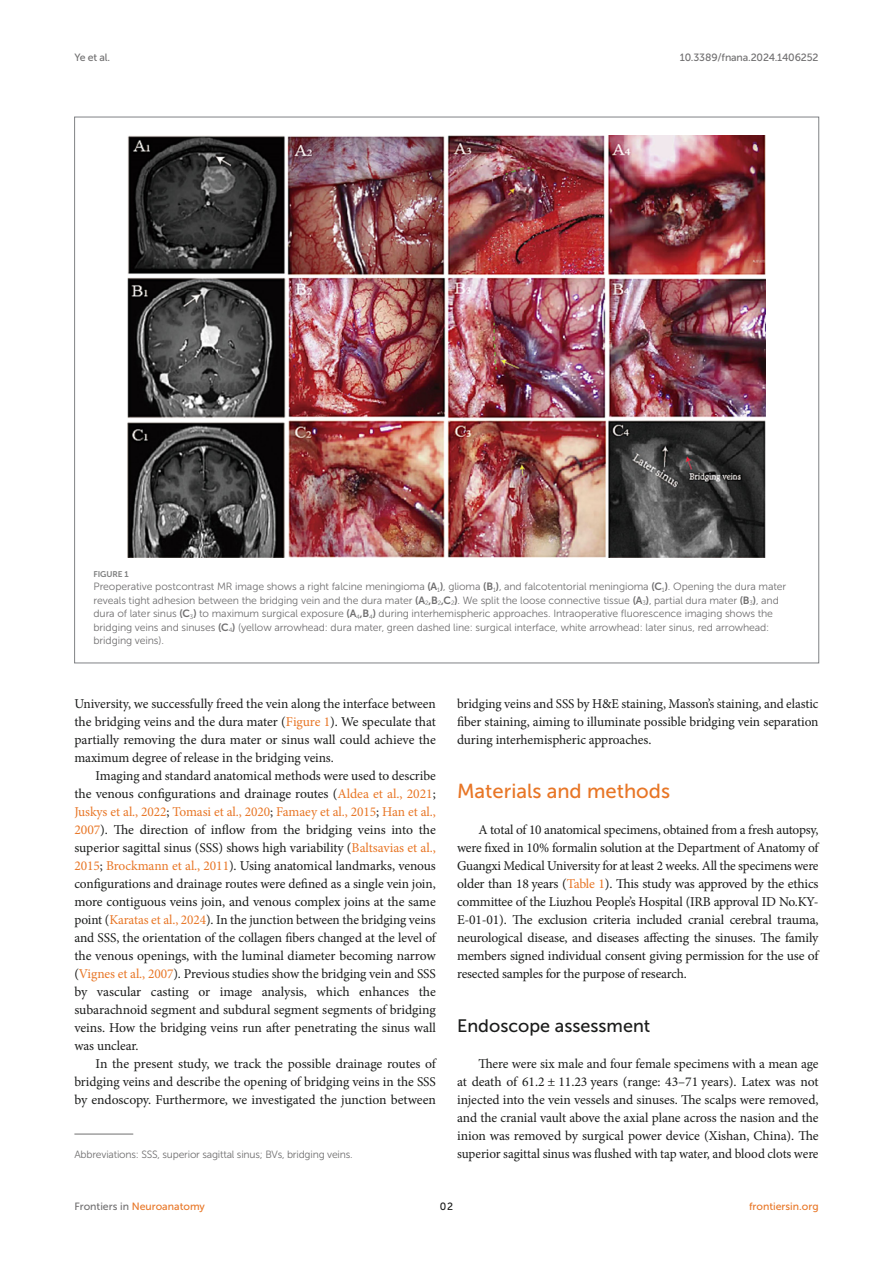
<style>
.page{position:relative;width:893px;height:1263px;background:#fff}
.page>*{position:absolute;margin:0;border:0;box-sizing:border-box;transform-origin:0 0}
.HEAD_1{font:20.25px "Museo Sans 500";color:#e87626}
.HEAD_2{font:18px "Museo Sans 500";color:#1b1c1b}
.TEXT{font:13.5px/18px "Minion Pro";letter-spacing:-.01em;color:#1b1c1b;text-align:justify}
.INTRO_TEXT{font:13.5px/18px "Minion Pro";letter-spacing:-.005em;color:#1b1c1b;text-align:justify}
.FIG_LEG{font:10.5px/13.5px "Museo Sans 300";letter-spacing:-.01em;color:#706f70}
.ABB{font:10.5px "Museo Sans 300";letter-spacing:-.02em;color:#706f70}
.t1{font:10.5px "Museo Sans 500";color:#e87626}
.t2{font:10.5px "Museo Sans 500";letter-spacing:-.015em;color:#706f70}
.t3{font:10.5px "Museo Sans 500";color:#1b1c1b}
.FIG_HD{font:8.25px "Museo Sans 700";letter-spacing:-.01em;color:#7e7f7f}
.s1{font-family:"Museo Sans 700"}
.s2{color:#e87626}
.s3{color:#706f70}
</style>
<div class="page">
<img style="left:128px;top:136px;width:638px;height:422px">
<hr style="left:74px;top:1134px;width:59px;height:1px;background:#706f70">
<p class="t2" style="left:74px;top:51px;width:37px">Ye et al.</p>
<p class="t2" style="left:680px;top:51px;width:140px">10.3389/fnana.2024.1406252</p>
<p class="FIG_HD" style="left:94px;top:569px;width:37px">FIGURE 1</p>
<p class="FIG_LEG" style="left:94px;top:580px;width:694px">Preoperative postcontrast MR image shows a right falcine meningioma <span class="s1">(A</span><sub>1</sub><span class="s1">)</span>, glioma <span class="s1">(B</span><sub>1</sub><span class="s1">)</span>, and falcotentorial meningioma <span class="s1">(C</span><sub>1</sub><span class="s1">)</span>. Opening the dura mater reveals tight adhesion between the bridging vein and the dura mater <span class="s1">(A</span><sub>2</sub><span class="s1">,B</span><sub>2</sub><span class="s1">,C</span><sub>2</sub><span class="s1">)</span>. We split the loose connective tissue <span class="s1">(A</span><sub>3</sub><span class="s1">)</span>, partial dura mater <span class="s1">(B</span><sub>3</sub><span class="s1">)</span>, and dura of later sinus <span class="s1">(C</span><sub>3</sub><span class="s1">)</span> to maximum surgical exposure <span class="s1">(A</span><sub>4</sub><span class="s1">,B</span><sub>4</sub><span class="s1">)</span> during interhemispheric approaches. Intraoperative fluorescence imaging shows the bridging veins and sinuses <span class="s1">(C</span><sub>4</sub><span class="s1">)</span> (yellow arrowhead: dura mater, green dashed line: surgical interface, white arrowhead: later sinus, red arrowhead: bridging veins).</p>
<p class="INTRO_TEXT" style="left:74px;top:695px;width:363px">University, we successfully freed the vein along the interface between the bridging veins and the dura mater (<span class="s2">Figure 1</span>). We speculate that partially removing the dura mater or sinus wall could achieve the maximum degree of release in the bridging veins.</p>
<p class="TEXT" style="left:74px;top:767px;width:363px;text-indent:21px">Imaging and standard anatomical methods were used to describe the venous configurations and drainage routes (<span class="s2">Aldea et al., 2021</span>; <span class="s2">Juskys et al., 2022</span>; <span class="s2">Tomasi et al., 2020</span>; <span class="s2">Famaey et al., 2015</span>; <span class="s2">Han et al., 2007</span>). The direction of inflow from the bridging veins into the superior sagittal sinus (SSS) shows high variability (<span class="s2">Baltsavias et al., 2015</span>; <span class="s2">Brockmann et al., 2011</span>). Using anatomical landmarks, venous configurations and drainage routes were defined as a single vein join, more contiguous veins join, and venous complex joins at the same point (<span class="s2">Karatas et al., 2024</span>). In the junction between the bridging veins and SSS, the orientation of the collagen fibers changed at the level of the venous openings, with the luminal diameter becoming narrow (<span class="s2">Vignes et al., 2007</span>). Previous studies show the bridging vein and SSS by vascular casting or image analysis, which enhances the subarachnoid segment and subdural segment segments of bridging veins. How the bridging veins run after penetrating the sinus wall was unclear.</p>
<p class="TEXT" style="left:74px;top:1055px;width:363px;text-indent:21px">In the present study, we track the possible drainage routes of bridging veins and describe the opening of bridging veins in the SSS by endoscopy. Furthermore, we investigated the junction between</p>
<p class="ABB" style="left:74px;top:1149px;width:280px">Abbreviations: SSS, superior sagittal sinus; BVs, bridging veins.</p>
<p class="TEXT" style="left:457px;top:695px;width:363px">bridging veins and SSS by H&amp;E staining, Masson’s staining, and elastic fiber staining, aiming to illuminate possible bridging vein separation during interhemispheric approaches.</p>
<p class="HEAD_1" style="left:457px;top:780px;width:214px">Materials and methods</p>
<p class="TEXT" style="left:457px;top:821px;width:363px;text-indent:21px">A total of 10 anatomical specimens, obtained from a fresh autopsy, were fixed in 10% formalin solution at the Department of Anatomy of Guangxi Medical University for at least 2 weeks. All the specimens were older than 18 years (<span class="s2">Table 1</span>). This study was approved by the ethics committee of the Liuzhou People’s Hospital (IRB approval ID No.KY-E-01-01). The exclusion criteria included cranial cerebral trauma, neurological disease, and diseases affecting the sinuses. The family members signed individual consent giving permission for the use of resected samples for the purpose of research.</p>
<p class="HEAD_2" style="left:457px;top:1016px;width:195px">Endoscope assessment</p>
<p class="TEXT" style="left:457px;top:1055px;width:363px;text-indent:21px">There were six male and four female specimens with a mean age at death of 61.2 ± 11.23 years (range: 43–71 years). Latex was not injected into the vein vessels and sinuses. The scalps were removed, and the cranial vault above the axial plane across the nasion and the inion was removed by surgical power device (Xishan, China). The superior sagittal sinus was flushed with tap water, and blood clots were</p>
<p class="t1" style="left:74px;top:1200px;width:132px"><span class="s3">Frontiers in</span> Neuroanatomy</p>
<p class="t3" style="left:440px;top:1200px;width:15px">02</p>
<p class="t1" style="left:749px;top:1200px;width:71px">frontiersin.org</p>
</div>
